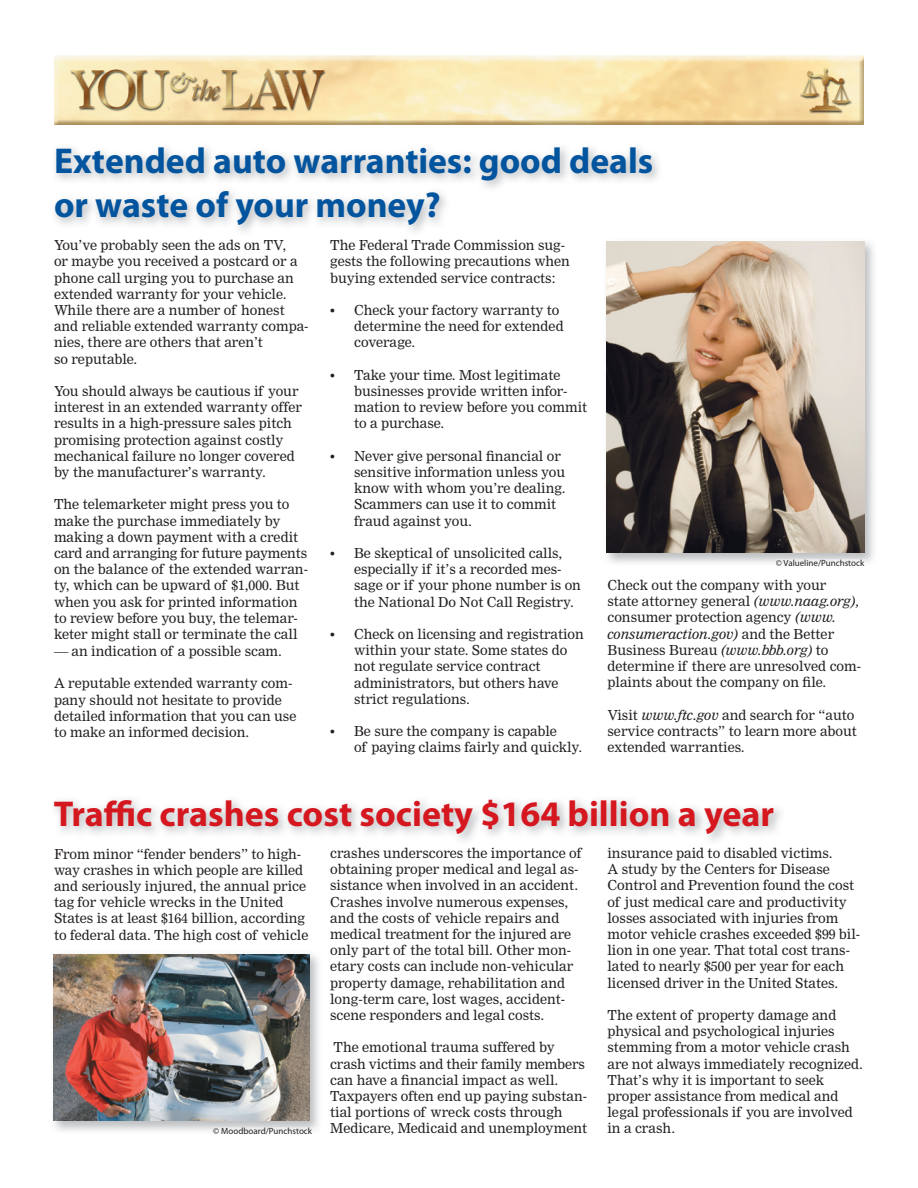
<style>
.page{position:relative;width:918px;height:1188px;background:#fff}
.page>*{position:absolute;margin:0;border:0;box-sizing:border-box;transform-origin:0 0}
.t1{font:700 36px/43.2px "Myriad Pro";color:#01549d}
.t2{font:700 36px "Myriad Pro";color:#d5171f}
.t3{font:13.5px/16.2px "Nimrod MT Std";color:#231f20}
.t4{font:9px "Myriad Pro";color:#231f20}
.s1{font-size:14.25px}
.s2{font-weight:700}
.s3{font-style:italic}
</style>
<div class="page">
<img style="left:54px;top:55px;width:810px;height:70px">
<img style="left:53px;top:954px;width:266px;height:177px">
<img style="left:214px;top:1127px;width:98px;height:4px">
<img style="left:54px;top:954px;width:256px;height:167px">
<img style="left:606px;top:241px;width:268px;height:322px">
<img style="left:776px;top:559px;width:89px;height:4px">
<img style="left:607px;top:242px;width:257px;height:311px">
<h1 class="t1" style="left:54px;top:143px;width:601px">Extended auto warranties: good deals or waste of your money?</h1>
<p class="t3" style="left:54px;top:238px;width:256px">You’ve probably seen the ads on TV,<br>or maybe you received a postcard or a phone call urging you to purchase an extended warranty for your vehicle.<br>While there are a number of honest and reliable extended warranty compa&shy;nies, there are others that aren’t<br>so reputable.</p>
<p class="t3" style="left:54px;top:384px;width:249px">You should always be cautious if your interest in an extended warranty offer results in a high-pressure sales pitch promising protection against costly mechanical failure no longer covered by the manufacturer’s warranty.</p>
<p class="t3" style="left:54px;top:497px;width:256px">The telemarketer might press you to make the purchase immediately by making a down payment with a credit card and arranging for future payments on the balance of the extended warran&shy;ty, which can be upward of $1,000. But when you ask for printed information to review before you buy, the telemar&shy;keter might stall or terminate the call</p>
<p class="t3" style="left:54px;top:644px;width:230px"><span class="s1">—</span> an indication of a possible scam.</p>
<p class="t3" style="left:54px;top:676px;width:244px">A reputable extended warranty com&shy;pany should not hesitate to provide detailed information that you can use to make an informed decision.</p>
<p class="t3" style="left:330px;top:238px;width:241px">The Federal Trade Commission sug&shy;gests the following precautions when buying extended service contracts:</p>
<p class="t3" style="left:354px;top:303px;width:211px;text-indent:-24px"><span class="s2">•</span> Check your factory warranty to determine the need for extended coverage.</p>
<p class="t3" style="left:354px;top:368px;width:235px;text-indent:-24px"><span class="s2">•</span> Take your time. Most legitimate businesses provide written infor&shy;mation to review before you commit to a purchase.</p>
<p class="t3" style="left:354px;top:449px;width:213px;text-indent:-24px"><span class="s2">•</span> Never give personal financial or sensitive information unless you know with whom you’re dealing.<br>Scammers can use it to commit fraud against you.</p>
<p class="t3" style="left:354px;top:546px;width:228px;text-indent:-24px"><span class="s2">•</span> Be skeptical of unsolicited calls, especially if it’s a recorded mes&shy;sage or if your phone number is on the National Do Not Call Registry.</p>
<p class="t3" style="left:354px;top:627px;width:231px;text-indent:-24px"><span class="s2">•</span> Check on licensing and registration within your state. Some states do not regulate service contract administrators, but others have strict regulations.</p>
<p class="t3" style="left:354px;top:724px;width:230px;text-indent:-24px"><span class="s2">•</span> Be sure the company is capable<br>of paying claims fairly and quickly.</p>
<p class="t4" style="left:776px;top:559px;width:90px">© Valueline/Punchstock</p>
<p class="t3" style="left:608px;top:578px;width:255px">Check out the company with your<br>state attorney general <span class="s3">(www.naag.org), </span>consumer protection agency <span class="s3">(www. consumeraction.gov)</span> and the Better Business Bureau <span class="s3">(www.bbb.org)</span> to determine if there are unresolved com&shy;plaints about the company on file.</p>
<p class="t3" style="left:608px;top:708px;width:251px">Visit <span class="s3">www.ftc.gov</span> and search for “auto service contracts” to learn more about extended warranties.</p>
<h1 class="t2" style="left:54px;top:800px;width:722px">Traffic crashes cost society $164 billion a year</h1>
<p class="t3" style="left:54px;top:847px;width:256px">From minor “fender benders” to high&shy;way crashes in which people are killed and seriously injured, the annual price tag for vehicle wrecks in the United States is at least $164 billion, according to federal data. The high cost of vehicle</p>
<p class="t3" style="left:330px;top:846px;width:253px">crashes underscores the importance of obtaining proper medical and legal as&shy;sistance when involved in an accident.<br>Crashes involve numerous expenses, and the costs of vehicle repairs and medical treatment for the injured are only part of the total bill. Other mon&shy;etary costs can include non-vehicular property damage, rehabilitation and long-term care, lost wages, accident&shy;scene responders and legal costs.</p>
<p class="t3" style="left:330px;top:1040px;width:259px">The emotional trauma suffered by crash victims and their family members can have a financial impact as well.<br>Taxpayers often end up paying substan&shy;tial portions of wreck costs through Medicare, Medicaid and unemployment</p>
<p class="t4" style="left:213px;top:1127px;width:100px">© Moodboard/Punchstock</p>
<p class="t3" style="left:608px;top:846px;width:254px">insurance paid to disabled victims.<br>A study by the Centers for Disease Control and Prevention found the cost of just medical care and productivity losses associated with injuries from motor vehicle crashes exceeded $99 bil&shy;lion in one year. That total cost trans&shy;lated to nearly $500 per year for each licensed driver in the United States.</p>
<p class="t3" style="left:608px;top:1008px;width:257px">The extent of property damage and physical and psychological injuries stemming from a motor vehicle crash are not always immediately recognized.<br>That’s why it is important to seek proper assistance from medical and legal professionals if you are involved in a crash.</p>
</div>
